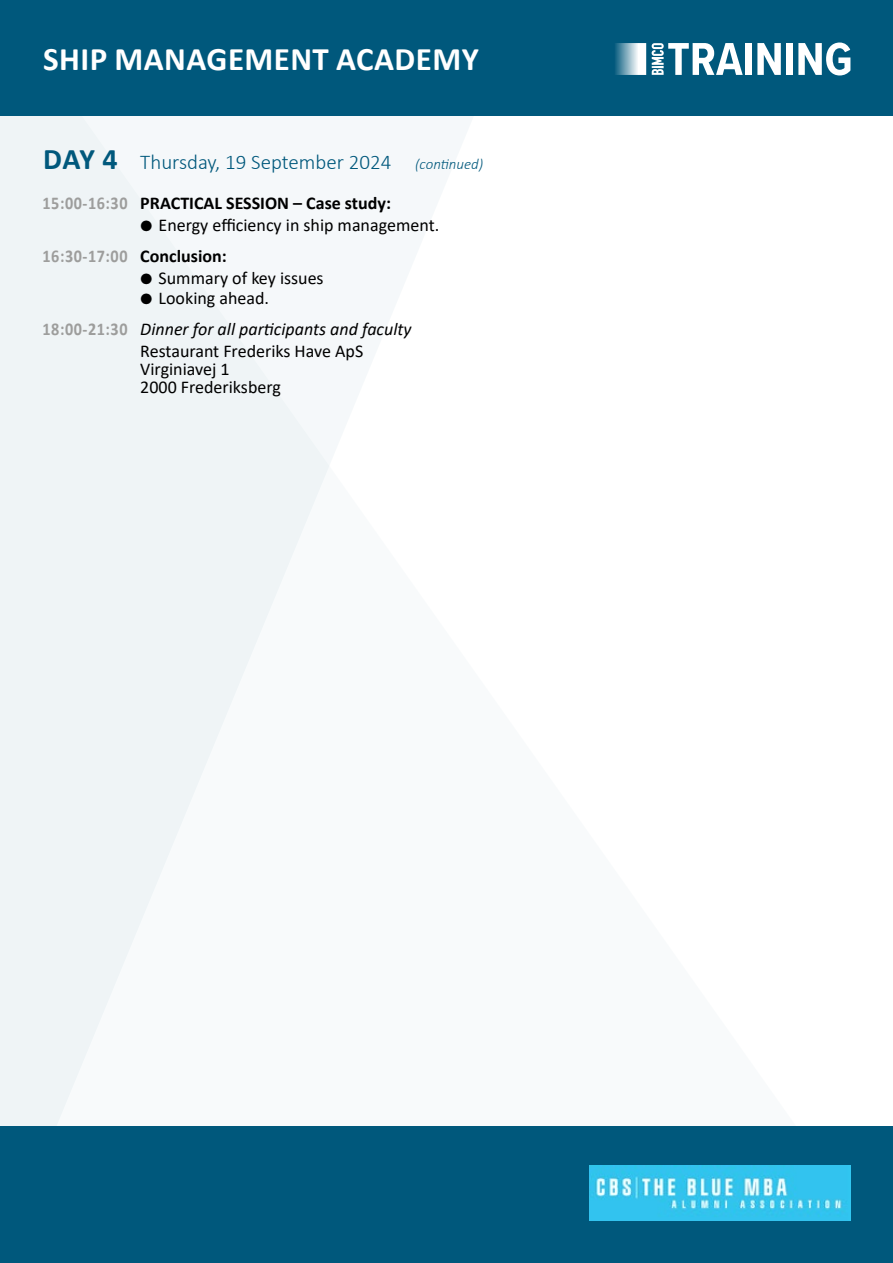
<style>
.page{position:relative;width:893px;height:1263px;background:#fff}
.page>*{position:absolute;margin:0;border:0;box-sizing:border-box;transform-origin:0 0}
.t1{font:700 33px "Calibri";letter-spacing:.015em;color:#fff}
.t2{font:300 21px "Calibri";color:#00587c}
.t3{font:18px/18px "Calibri";color:#000}
.t4{font:italic 18px/30.5px "Calibri";color:#000}
.t5{font:700 18px "Calibri";color:#000}
.s1{font-weight:700;font-size:30px}
.s2{font-style:italic;font-size:15px}
.s3{color:#9d9d9c}
.s4{font-family:"Proxima Nova Cond"}
.s5{font-weight:700;color:#9d9d9c}
.s6{font-weight:700}
.s7{font-family:"Proxima Nova Cond";font-style:normal}
.s8{font-style:normal}
.s9{font-weight:700;font-style:normal;color:#9d9d9c}
</style>
<div class="page">
<svg style="left:0;top:115px;width:329px;height:1012px;fill:#eff4f6"></svg>
<div style="left:0;top:0;width:893px;height:115px;background:#00587c"></div>
<div style="left:0;top:1127px;width:893px;height:136px;background:#00587c"></div>
<div style="left:745px;top:43px;width:7px;height:32px;background:#fff"></div>
<svg style="left:757px;top:43px;width:24px;height:32px"></svg>
<div style="left:786px;top:43px;width:7px;height:32px;background:#fff"></div>
<svg style="left:798px;top:43px;width:52px;height:32px"></svg>
<svg style="left:652px;top:43px;width:91px;height:32px"></svg>
<svg style="left:615px;top:43px;width:31px;height:32px"></svg>
<img style="left:589px;top:1165px;width:261px;height:55px">
<h1 class="t1" style="left:43px;top:36px;width:437px">SHIP MANAGEMENT ACADEMY</h1>
<p class="t2" style="left:43px;top:149px;width:442px"><span class="s1">DAY 4</span> Thursday, 19 September 2024 <span class="s2">(continued)</span></p>
<p class="t5" style="left:43px;top:190px;width:350px"><span class="s3">15:00-16:30</span> PRACTICAL SESSION – Case study:</p>
<p class="t3" style="left:43px;top:210px;width:398px;line-height:30.5px;text-indent:98px"><span class="s4">●</span> Energy efficiency in ship management.<br><span class="s5">16:30-17:00</span> <span class="s6">Conclusion:</span></p>
<p class="t3" style="left:140px;top:269px;width:185px"><span class="s4">●</span> Summary of key issues</p>
<p class="t4" style="left:43px;top:282px;width:370px;text-indent:98px"><span class="s7">●</span> <span class="s8">Looking ahead.<br></span><span class="s9">18:00-21:30</span> Dinner for all participants and faculty</p>
<p class="t3" style="left:140px;top:342px;width:224px">Restaurant Frederiks Have ApS<br>Virginiavej 1<br>2000 Frederiksberg</p>
</div>
